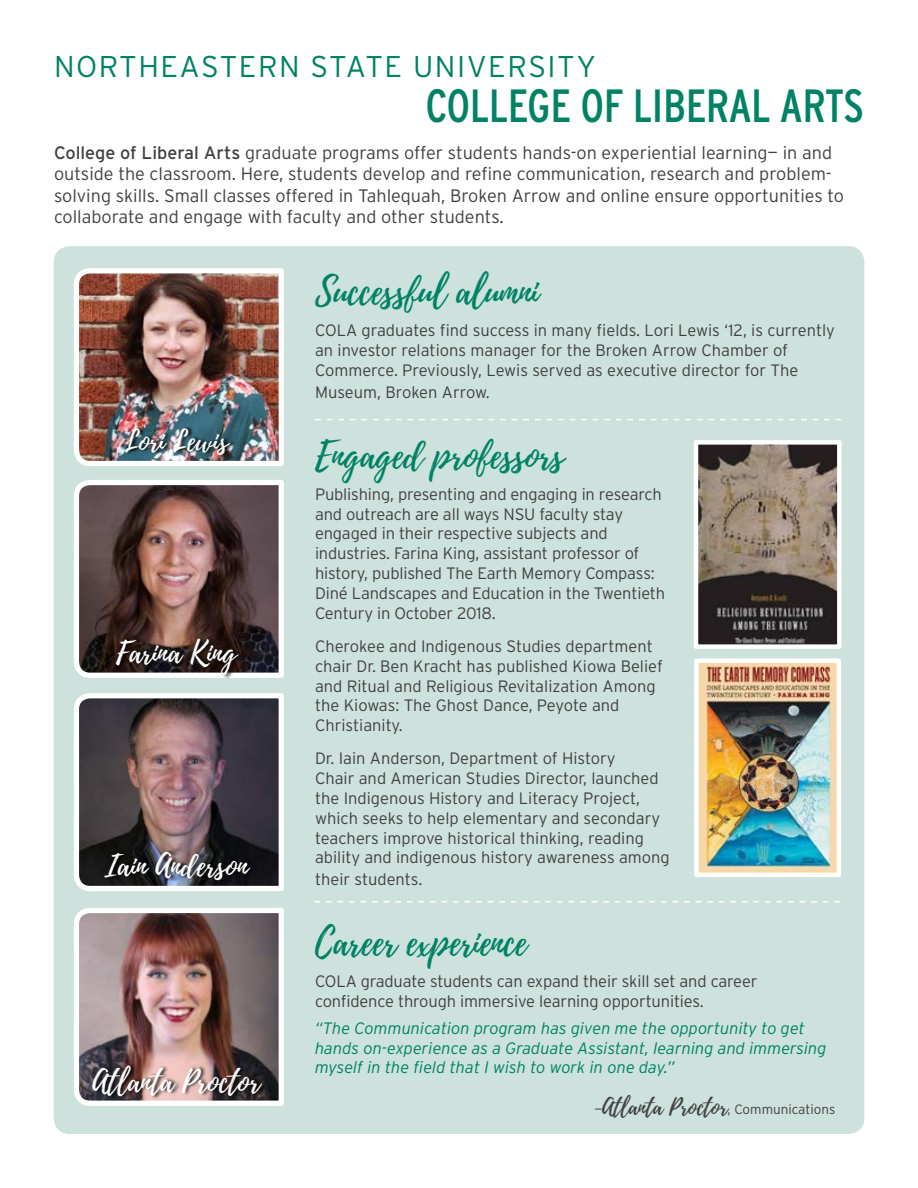
<style>
.page{position:relative;width:918px;height:1188px;background:#fff}
.page>*{position:absolute;margin:0;border:0;box-sizing:border-box;transform-origin:0 0}
.H3_-_College{font:condensed 46.5px "Interstate";letter-spacing:-.01em;color:#008265}
.H4_-_Highlight_Subje{font:37.5px "Playlist Script";letter-spacing:-.01em;color:#008265}
.t1{font:30px "Playlist Script";color:#fff}
.H2_-_NSU{font:300 30px "Interstate";letter-spacing:.05em;color:#008265}
.t2{font:28.5px "Playlist Script";color:#fff}
.t3{font:300 18px/21.6px "Interstate";color:#414042}
.t4{font:300 16.5px/19.8px "Interstate";letter-spacing:-.01em;color:#414042}
.t5{font:italic 300 16.5px/19.8px "Interstate";color:#008265}
.t6{font:300 13.5px "Interstate";color:#414042}
.s1{font-weight:400}
.s2{font-family:"Playlist Script";font-weight:400;font-size:22.5px}
</style>
<div class="page">
<div style="left:54px;top:246px;width:810px;height:888px;background:#cde2dc;border-radius:16px"></div>
<img style="left:74px;top:908px;width:210px;height:198px">
<svg style="left:74px;top:693px;width:210px;height:198px;background:#685b5f"></svg>
<svg style="left:74px;top:480px;width:210px;height:199px;background:#6f5856"></svg>
<img style="left:74px;top:268px;width:210px;height:198px">
<img style="left:699px;top:663px;width:137px;height:209px">
<div style="left:694px;top:658px;width:147px;height:219px;border:4px solid #fff"></div>
<img style="left:699px;top:445px;width:138px;height:199px">
<div style="left:694px;top:440px;width:148px;height:209px;border:4px solid #fff"></div>
<svg style="left:314px;top:901px;width:526px;height:1px"></svg>
<svg style="left:315px;top:419px;width:527px;height:1px"></svg>
<div style="left:93px;top:1064px;width:176px;height:36px;background:#000;opacity:.75"></div>
<div style="left:126px;top:425px;width:109px;height:33px;background:#000;opacity:.9"></div>
<div style="left:105px;top:850px;width:151px;height:34px;background:#000;opacity:.75"></div>
<div style="left:117px;top:637px;width:127px;height:41px;background:#000;opacity:.75"></div>
<h2 class="H2_-_NSU" style="left:54px;top:48px;width:543px">NORTHEASTERN STATE UNIVERSITY</h2>
<h3 class="H3_-_College" style="left:425px;top:77px;width:440px">COLLEGE OF LIBERAL ARTS</h3>
<p class="t3" style="left:54px;top:141px;width:792px"><span class="s1">College of Liberal Arts</span> graduate programs offer students hands-on experiential learning— in and outside the classroom. Here, students develop and refine communication, research and problem&shy;solving skills. Small classes offered in Tahlequah, Broken Arrow and online ensure opportunities to collaborate and engage with faculty and other students.</p>
<h3 class="t2" style="left:125px;top:421px;width:105px">Lori Lewis</h3>
<h3 class="t1" style="left:116px;top:632px;width:121px">Farina King</h3>
<h3 class="t1" style="left:105px;top:845px;width:145px">Iain Anderson</h3>
<h3 class="t1" style="left:93px;top:1061px;width:169px">Atlanta Proctor</h3>
<h4 class="H4_-_Highlight_Subje" style="left:315px;top:265px;width:225px">Successful alumni</h4>
<p class="t4" style="left:315px;top:320px;width:522px">COLA graduates find success in many fields. Lori Lewis ‘12, is currently an investor relations manager for the Broken Arrow Chamber of<br>Commerce. Previously, Lewis served as executive director for The</p>
<p class="t4" style="left:315px;top:382px;width:176px">Museum, Broken Arrow.</p>
<h4 class="H4_-_Highlight_Subje" style="left:315px;top:428px;width:250px">Engaged professors</h4>
<p class="t4" style="left:315px;top:484px;width:352px">Publishing, presenting and engaging in research and outreach are all ways NSU faculty stay engaged in their respective subjects and industries. Farina King, assistant professor of history, published The Earth Memory Compass:<br>Diné Landscapes and Education in the Twentieth Century in October 2018.</p>
<p class="t4" style="left:315px;top:636px;width:349px">Cherokee and Indigenous Studies department chair Dr. Ben Kracht has published Kiowa Belief and Ritual and Religious Revitalization Among the Kiowas: The Ghost Dance, Peyote and Christianity.</p>
<p class="t4" style="left:315px;top:749px;width:356px">Dr. Iain Anderson, Department of History<br>Chair and American Studies Director, launched the Indigenous History and Literacy Project, which seeks to help elementary and secondary teachers improve historical thinking, reading ability and indigenous history awareness among</p>
<p class="t4" style="left:315px;top:869px;width:109px">their students.</p>
<h4 class="H4_-_Highlight_Subje" style="left:315px;top:916px;width:214px">Career experience</h4>
<p class="t4" style="left:315px;top:972px;width:444px">COLA graduate students can expand their skill set and career confidence through immersive learning opportunities.</p>
<p class="t5" style="left:315px;top:1018px;width:513px">“The Communication program has given me the opportunity to get hands on-experience as a Graduate Assistant, learning and immersing myself in the field that I wish to work in one day.”</p>
<p class="t6" style="left:594px;top:1101px;width:243px">—<span class="s2">Atlanta Proctor</span>, Communications</p>
</div>
